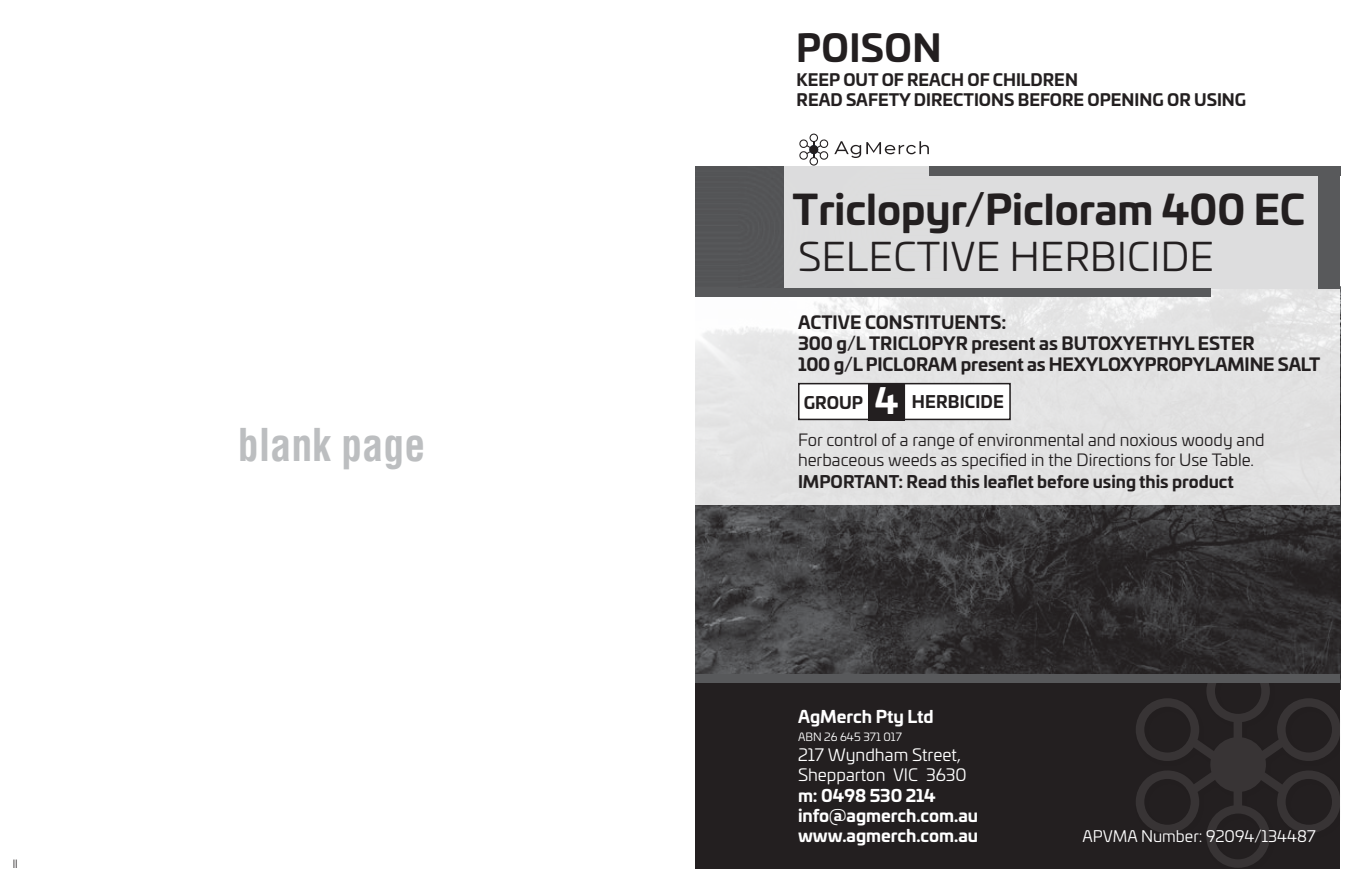
<style>
.page{position:relative;width:1353px;height:881px;background:#fff}
.page>*{position:absolute;margin:0;border:0;box-sizing:border-box;transform-origin:0 0}
.t1{font:700 condensed 44.1px "Helvetica LT Pro";color:#bcbec0;scale:.95 1}
.t2{font:700 40.5px "Univia Pro";color:#231f20}
.t3{font:38.93px "Univia Pro";letter-spacing:.01em;color:#231f20}
.t4{font:700 37.12px "Univia Pro";letter-spacing:.01em;color:#231f20}
.t5{font:700 34.65px "Univia Pro";color:#fff}
.t6{font:700 17.55px/21.2px "Univia Pro";letter-spacing:-.01em;color:#231f20}
.t7{font:700 16.88px/20.2px "Univia Pro";color:#fff}
.t8{font:16.88px/20.2px "Univia Pro";color:#fff}
.t9{font:16.65px/20px "Univia Pro";color:#231f20}
.t10{font:700 16.65px "Univia Pro";color:#231f20}
.t11{font:700 16.43px/19.8px "Univia Pro";color:#231f20}
.t12{font:15.75px "Univia Pro";color:#fff}
.t13{font:11.25px "Univia Pro";color:#fff}
.t14{font:300 condensed 11.25px "Helvetica LT Pro";color:#231f20}
</style>
<div class="page">
<img style="left:695px;top:504px;width:644px;height:169px">
<svg style="left:695px;top:288px;width:644px;height:216px;background:#e4e4e4"></svg>
<div style="left:695px;top:682px;width:644px;height:186px;background:#231f20"></div>
<svg style="left:1135px;top:682px;width:204px;height:185px"></svg>
<div style="left:695px;top:166px;width:644px;height:122px;background:#58595b"></div>
<div style="left:784px;top:166px;width:533px;height:122px;background:#ddddde"></div>
<div style="left:695px;top:288px;width:516px;height:9px;background:#58595b"></div>
<div style="left:695px;top:673px;width:644px;height:9px;background:#58595b"></div>
<div style="left:928px;top:166px;width:411px;height:9px;background:#58595b"></div>
<div style="left:798px;top:383px;width:211px;height:36px;background:#fff"></div>
<div style="left:797px;top:383px;width:213px;height:37px;border:2px solid #231f20"></div>
<svg style="left:834px;top:141px;width:94px;height:17px"></svg>
<svg style="left:799px;top:133px;width:29px;height:32px"></svg>
<div style="left:868px;top:383px;width:36px;height:37px;background:#231f20"></div>
<p class="t14" style="left:13px;top:856px;width:6px">II</p>
<h1 class="t1" style="left:238px;top:416px;width:199px">blank page</h1>
<h3 class="t4" style="left:796px;top:18px;width:147px">POISON</h3>
<p class="t11" style="left:796px;top:69px;width:451px">KEEP OUT OF REACH OF CHILDREN<br>READ SAFETY DIRECTIONS BEFORE OPENING OR USING</p>
<h2 class="t2" style="left:792px;top:177px;width:514px">Triclopyr/Picloram 400 EC</h2>
<h3 class="t3" style="left:798px;top:228px;width:417px">SELECTIVE HERBICIDE</h3>
<p class="t6" style="left:797px;top:310px;width:523px">ACTIVE CONSTITUENTS:<br>300 g/L TRICLOPYR present as BUTOXYETHYL ESTER<br>100 g/L PICLORAM present as HEXYLOXYPROPYLAMINE SALT</p>
<h3 class="t5" style="left:874px;top:373px;width:25px">4</h3>
<p class="t10" style="left:803px;top:389px;width:61px">GROUP</p>
<p class="t10" style="left:911px;top:388px;width:94px">HERBICIDE</p>
<p class="t9" style="left:797px;top:428px;width:468px">For control of a range of environmental and noxious woody and herbaceous weeds as specified in the Directions for Use Table.</p>
<p class="t10" style="left:797px;top:468px;width:437px">IMPORTANT: Read this leaflet before using this product</p>
<p class="t7" style="left:797px;top:704px;width:137px">AgMerch Pty Ltd</p>
<p class="t13" style="left:797px;top:728px;width:105px">ABN 26 645 371 017</p>
<p class="t8" style="left:797px;top:743px;width:170px">217 Wyndham Street,<br>Shepparton VIC 3630</p>
<p class="t7" style="left:797px;top:783px;width:182px">m: 0498 530 214 info@agmerch.com.au www.agmerch.com.au</p>
<p class="t12" style="left:1082px;top:824px;width:234px">APVMA Number: 92094/134487</p>
</div>
